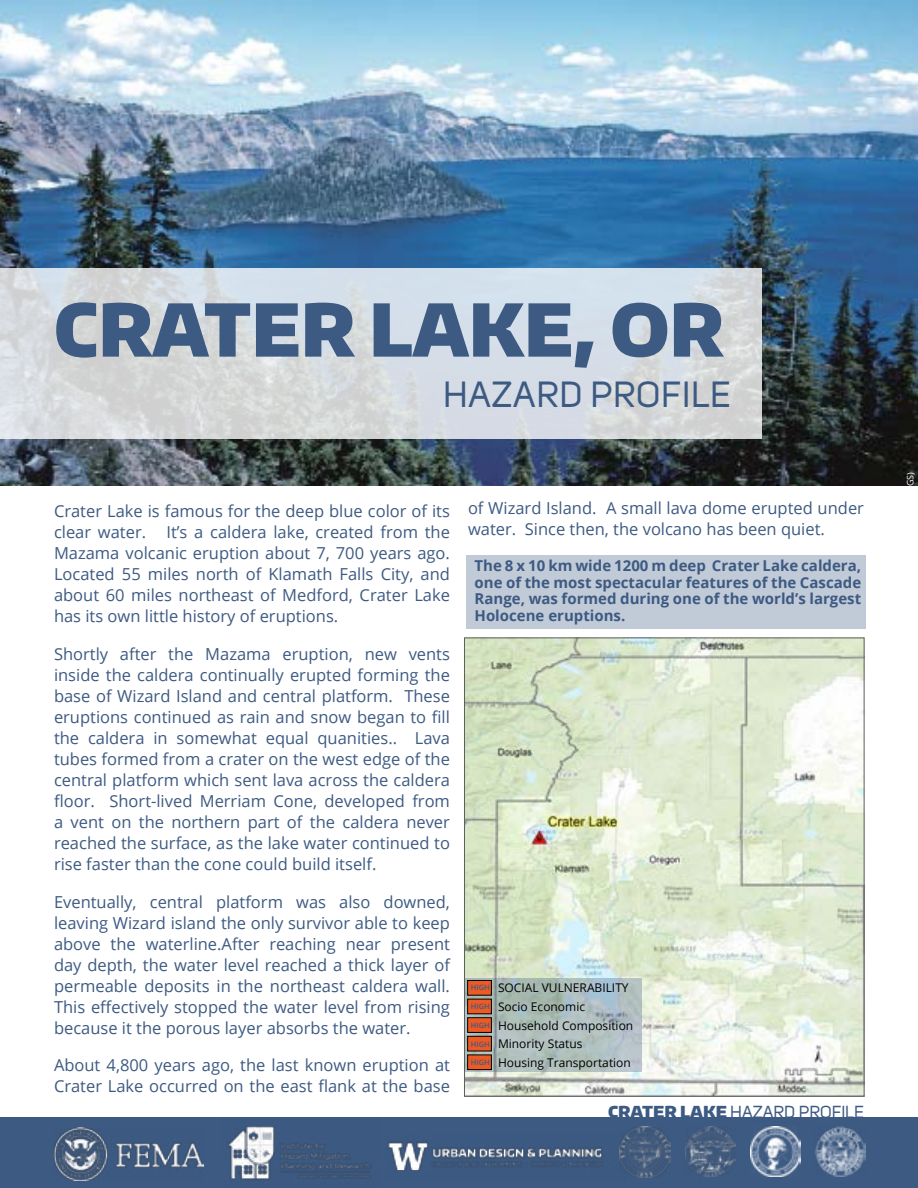
<style>
.page{position:relative;width:918px;height:1188px;background:#fff}
.page>*{position:absolute;margin:0;border:0;box-sizing:border-box;transform-origin:0 0}
.t1{font:900 72px "Encode Sans Normal";color:#3d5a82}
.t2{font:36px "Uni Sans";letter-spacing:.02em;color:#3d5a82}
.t3{font:17.25px "Uni Sans";color:#3d5a82}
.t4{font:16.5px/21px "Open Sans";color:#3d5a82;text-align:justify}
.t5{font:700 15px/16.5px "Open Sans";color:#3d5a82;text-align:justify}
.t6{font:12px/18.8px "Open Sans";color:#000}
.t7{font:9px "Open Sans";color:#fff}
.t8{font:600 7.5px "Open Sans";color:#3d5a82}
.s1{font-family:"Encode Sans Normal";font-weight:900;font-size:16.5px}
</style>
<div class="page">
<img style="left:0;top:0;width:918px;height:486px">
<img style="left:466px;top:640px;width:396px;height:454px">
<svg style="left:465px;top:978px;width:177px;height:94px;background:#acbcbc"></svg>
<div style="left:468px;top:980px;width:23px;height:15px;background:#ee5a23"></div>
<div style="left:467px;top:980px;width:25px;height:16px;border:1px solid #000"></div>
<div style="left:468px;top:999px;width:23px;height:15px;background:#ee5a23"></div>
<div style="left:467px;top:999px;width:25px;height:15px;border:1px solid #000"></div>
<div style="left:468px;top:1018px;width:23px;height:14px;background:#ee5a23"></div>
<div style="left:467px;top:1017px;width:25px;height:16px;border:1px solid #000"></div>
<div style="left:468px;top:1036px;width:23px;height:15px;background:#ee5a23"></div>
<div style="left:467px;top:1036px;width:25px;height:15px;border:1px solid #000"></div>
<div style="left:468px;top:1055px;width:23px;height:15px;background:#ee5a23"></div>
<div style="left:467px;top:1055px;width:25px;height:15px;border:1px solid #000"></div>
<div style="left:466px;top:555px;width:400px;height:73px;background:#c1cad7"></div>
<svg style="left:0;top:268px;width:761px;height:171px;background:#d5dbe0"></svg>
<div style="left:0;top:1118px;width:918px;height:70px;background:#3d5a82"></div>
<img style="left:222px;top:1117px;width:157px;height:64px">
<img style="left:54px;top:1127px;width:149px;height:53px">
<img style="left:815px;top:1126px;width:51px;height:51px">
<img style="left:750px;top:1126px;width:50px;height:51px">
<img style="left:685px;top:1126px;width:50px;height:51px">
<img style="left:387px;top:1141px;width:233px;height:30px">
<img style="left:620px;top:1126px;width:50px;height:52px">
<h1 class="t1" style="left:54px;top:282px;width:671px">CRATER LAKE, OR</h1>
<h2 class="t2" style="left:443px;top:373px;width:289px">HAZARD PROFILE</h2>
<p class="t4" style="left:54px;top:500px;width:398px">Crater Lake is famous for the deep blue color of its clear water. It’s a caldera lake, created from the Mazama volcanic eruption about 7, 700 years ago.<br>Located 55 miles north of Klamath Falls City, and about 60 miles northeast of Medford, Crater Lake has its own little history of eruptions.</p>
<p class="t4" style="left:54px;top:643px;width:398px">Shortly after the Mazama eruption, new vents inside the caldera continually erupted forming the base of Wizard Island and central platform. These eruptions continued as rain and snow began to fill the caldera in somewhat equal quanities.. Lava tubes formed from a crater on the west edge of the central platform which sent lava across the caldera floor. Short-lived Merriam Cone, developed from a vent on the northern part of the caldera never reached the surface, as the lake water continued to rise faster than the cone could build itself.</p>
<p class="t4" style="left:54px;top:891px;width:398px">Eventually, central platform was also downed, leaving Wizard island the only survivor able to keep above the waterline.After reaching near present day depth, the water level reached a thick layer of permeable deposits in the northeast caldera wall.<br>This effectively stopped the water level from rising because it the porous layer absorbs the water.</p>
<p class="t4" style="left:54px;top:1054px;width:398px">About 4,800 years ago, the last known eruption at<br>Crater Lake occurred on the east flank at the base</p>
<p class="t4" style="left:468px;top:497px;width:398px">of Wizard Island. A small lava dome erupted under water. Since then, the volcano has been quiet.</p>
<p class="t5" style="left:475px;top:557px;width:388px">The 8 x 10 km wide 1200 m deep Crater Lake caldera, one of the most spectacular features of the Cascade Range, was formed during one of the world’s largest Holocene eruptions.</p>
<p class="t8" style="left:471px;top:982px;width:20px">HIGH</p>
<p class="t8" style="left:471px;top:1001px;width:20px">HIGH</p>
<p class="t8" style="left:471px;top:1020px;width:20px">HIGH</p>
<p class="t8" style="left:471px;top:1039px;width:20px">HIGH</p>
<p class="t8" style="left:471px;top:1057px;width:20px">HIGH</p>
<p class="t6" style="left:498px;top:978px;width:137px">SOCIAL VULNERABILITY<br>Socio Economic<br>Household Composition<br>Minority Status<br>Housing Transportation</p>
<p class="t3" style="left:608px;top:1102px;width:257px"><span class="s1">CRATER LAKE</span> HAZARD PROFILE</p>
<p class="t7" style="left:904px;top:500px;width:30px;rotate:-90deg">(USGS)</p>
</div>
